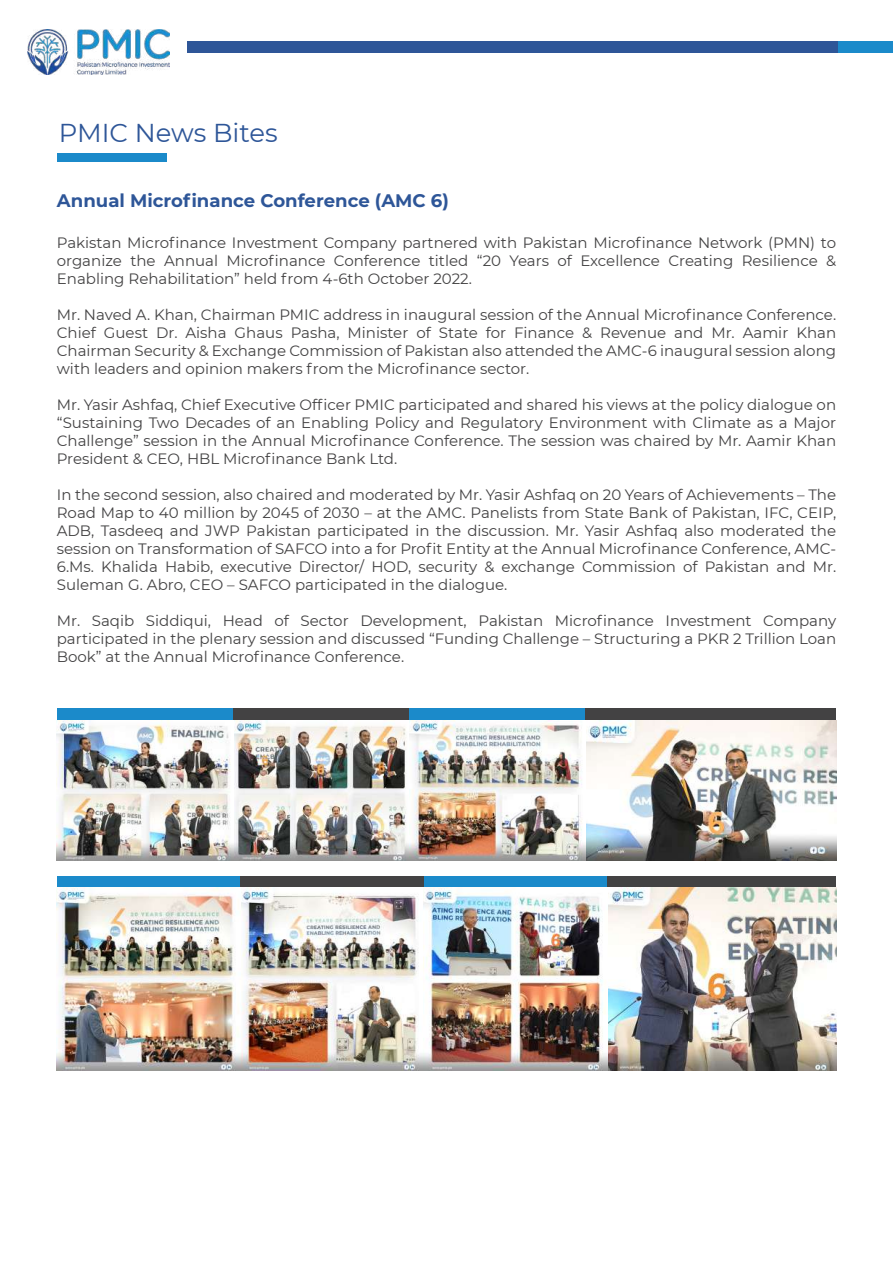
<style>
.page{position:relative;width:893px;height:1263px;background:#fff}
.page>*{position:absolute;margin:0;border:0;box-sizing:border-box;transform-origin:0 0}
.t1{font:25.8px "Montserrat";color:#2e5698}
.t2{font:700 18.15px "Montserrat";color:#2e5698}
.t3{font:15px/18px "Montserrat";color:#434243;text-align:justify}
</style>
<div class="page">
<div style="left:187px;top:41px;width:651px;height:11px;background:#2e5698"></div>
<div style="left:838px;top:41px;width:55px;height:11px;background:#1b8aca"></div>
<img style="left:28px;top:30px;width:141px;height:45px">
<div style="left:57px;top:153px;width:110px;height:8px;background:#1b8aca"></div>
<div style="left:57px;top:708px;width:176px;height:12px;background:#1b8aca"></div>
<div style="left:233px;top:708px;width:176px;height:12px;background:#434243"></div>
<div style="left:409px;top:708px;width:177px;height:12px;background:#1b8aca"></div>
<div style="left:586px;top:708px;width:250px;height:12px;background:#434243"></div>
<img style="left:57px;top:720px;width:779px;height:141px">
<div style="left:57px;top:876px;width:183px;height:12px;background:#1b8aca"></div>
<div style="left:240px;top:876px;width:184px;height:12px;background:#434243"></div>
<div style="left:424px;top:876px;width:183px;height:12px;background:#1b8aca"></div>
<div style="left:607px;top:876px;width:229px;height:12px;background:#434243"></div>
<img style="left:57px;top:888px;width:779px;height:182px">
<h1 class="t1" style="left:59px;top:115px;width:220px">PMIC News Bites</h1>
<p class="t2" style="left:57px;top:187px;width:394px">Annual Microfinance Conference (AMC 6)</p>
<p class="t3" style="left:57px;top:233px;width:781px">Pakistan Microfinance Investment Company partnered with Pakistan Microfinance Network (PMN) to organize the Annual Microfinance Conference titled “20 Years of Excellence Creating Resilience &amp; Enabling Rehabilitation” held from 4-6th October 2022.</p>
<p class="t3" style="left:57px;top:305px;width:781px">Mr. Naved A. Khan, Chairman PMIC address in inaugural session of the Annual Microfinance Conference.<br>Chief Guest Dr. Aisha Ghaus Pasha, Minister of State for Finance &amp; Revenue and Mr. Aamir Khan Chairman Security &amp; Exchange Commission of Pakistan also attended the AMC-6 inaugural session along with leaders and opinion makers from the Microfinance sector.</p>
<p class="t3" style="left:57px;top:395px;width:781px">Mr. Yasir Ashfaq, Chief Executive Officer PMIC participated and shared his views at the policy dialogue on “Sustaining Two Decades of an Enabling Policy and Regulatory Environment with Climate as a Major Challenge” session in the Annual Microfinance Conference. The session was chaired by Mr. Aamir Khan President &amp; CEO, HBL Microfinance Bank Ltd.</p>
<p class="t3" style="left:57px;top:485px;width:781px">In the second session, also chaired and moderated by Mr. Yasir Ashfaq on 20 Years of Achievements – The Road Map to 40 million by 2045 of 2030 – at the AMC. Panelists from State Bank of Pakistan, IFC, CEIP, ADB, Tasdeeq and JWP Pakistan participated in the discussion. Mr. Yasir Ashfaq also moderated the session on Transformation of SAFCO into a for Profit Entity at the Annual Microfinance Conference, AMC-6.Ms. Khalida Habib, executive Director/ HOD, security &amp; exchange Commission of Pakistan and Mr.<br>Suleman G. Abro, CEO – SAFCO participated in the dialogue.</p>
<p class="t3" style="left:57px;top:611px;width:781px">Mr. Saqib Siddiqui, Head of Sector Development, Pakistan Microfinance Investment Company participated in the plenary session and discussed “Funding Challenge – Structuring a PKR 2 Trillion Loan Book” at the Annual Microfinance Conference.</p>
</div>
